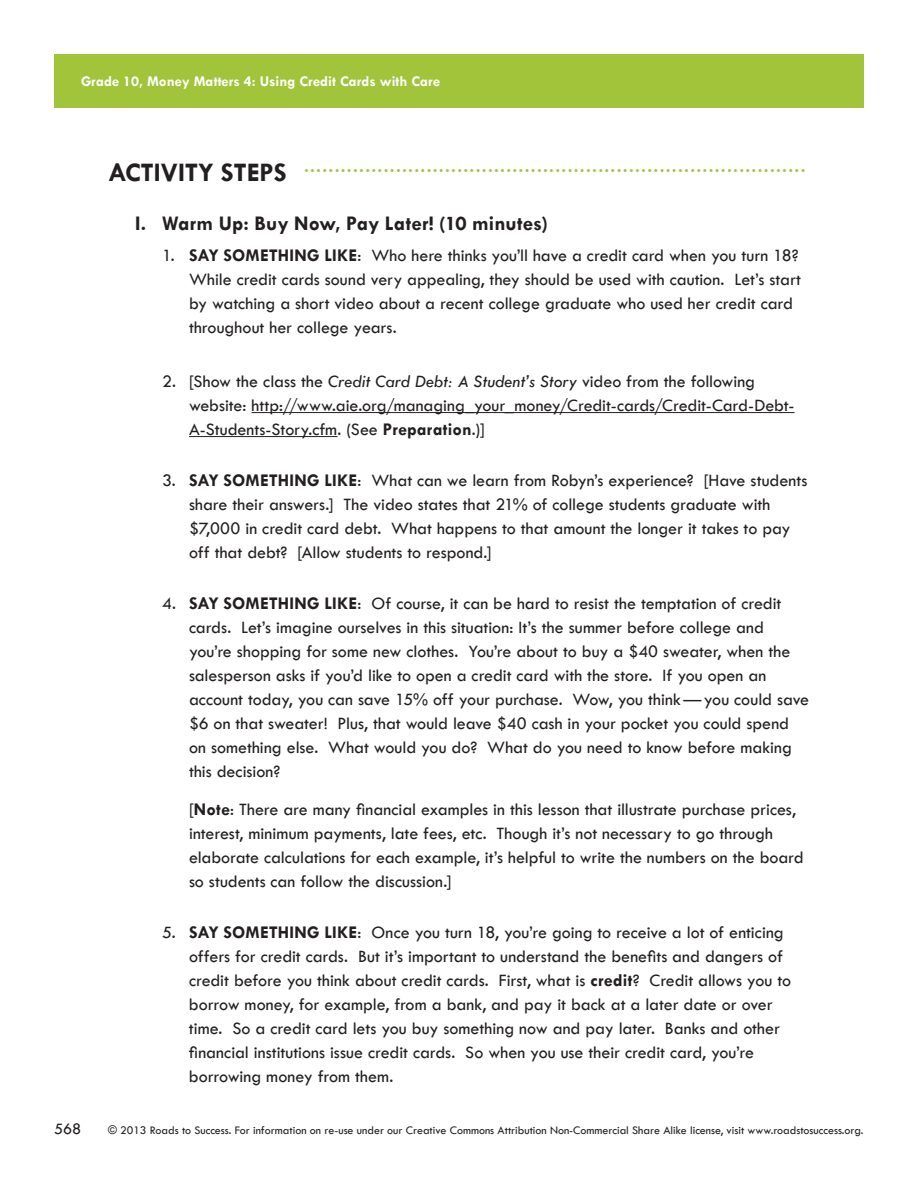
<style>
.page{position:relative;width:918px;height:1188px;background:#fff}
.page>*{position:absolute;margin:0;border:0;box-sizing:border-box;transform-origin:0 0}
.A_NumberListRoman{font:700 21px "Tw Cen";letter-spacing:.005em;color:#231f20}
.LO_Head1{font:700 18.75px "Tw Cen";color:#a1c43a}
.A_NumberList2{font:500 18px/24px "Tw Cen";letter-spacing:-.005em;color:#231f20}
.A_Text{font:500 18px/24px "Tw Cen";color:#231f20}
.A_NumberList1{font:500 18px/24px "Tw Cen";color:#231f20}
.Lesson_Front_Page_Te{font:500 16.5px "Tw Cen";color:#231f20}
.t1{font:700 15px "Tw Cen";color:#fff}
.t2{font:500 12px "Tw Cen";color:#231f20}
.s1{font-size:27px;color:#231f20}
.s2{font-weight:700}
.s3{font-style:italic}
</style>
<div class="page">
<hr style="left:252px;top:412px;width:543px;height:1px;background:#231f20">
<hr style="left:189px;top:436px;width:149px;height:1px;background:#231f20">
<div style="left:54px;top:54px;width:810px;height:54px;background:#a1c43a"></div>
<p class="t1" style="left:81px;top:72px;width:361px">Grade 10, Money Matters 4: Using Credit Cards with Care</p>
<p class="LO_Head1" style="left:108px;top:155px;width:699px"><span class="s1">ACTIVITY STEPS</span> ..................................................................................</p>
<p class="A_NumberListRoman" style="left:135px;top:211px;width:415px">I. Warm Up: Buy Now, Pay Later! (10 minutes)</p>
<p class="A_NumberList1" style="left:189px;top:243px;width:614px;text-indent:-27px">1. <span class="s2">SAY SOMETHING LIKE</span>: Who here thinks you’ll have a credit card when you turn 18?<br>While credit cards sound very appealing, they should be used with caution. Let’s start by watching a short video about a recent college graduate who used her credit card throughout her college years.</p>
<p class="A_NumberList2" style="left:189px;top:369px;width:607px;text-indent:-27px">2. [Show the class the <span class="s3">Credit Card Debt: A Student’s Story</span> video from the following website: http://www.aie.org/managing_your_money/Credit-cards/Credit-Card-Debt-<br>A-Students-Story.cfm. (See <span class="s2">Preparation</span>.)]</p>
<p class="A_NumberList2" style="left:189px;top:468px;width:620px;text-indent:-27px">3. <span class="s2">SAY SOMETHING LIKE</span>: What can we learn from Robyn’s experience? [Have students share their answers.] The video states that 21% of college students graduate with $7,000 in credit card debt. What happens to that amount the longer it takes to pay off that debt? [Allow students to respond.]</p>
<p class="A_NumberList2" style="left:189px;top:591px;width:622px;text-indent:-27px">4. <span class="s2">SAY SOMETHING LIKE</span>: Of course, it can be hard to resist the temptation of credit cards. Let’s imagine ourselves in this situation: It’s the summer before college and you’re shopping for some new clothes. You’re about to buy a $40 sweater, when the salesperson asks if you’d like to open a credit card with the store. If you open an account today, you can save 15% off your purchase. Wow, you think — you could save $6 on that sweater! Plus, that would leave $40 cash in your pocket you could spend on something else. What would you do? What do you need to know before making this decision?</p>
<p class="A_Text" style="left:189px;top:797px;width:616px">[<span class="s2">Note</span>: There are many financial examples in this lesson that illustrate purchase prices, interest, minimum payments, late fees, etc. Though it’s not necessary to go through elaborate calculations for each example, it’s helpful to write the numbers on the board so students can follow the discussion.]</p>
<p class="A_NumberList2" style="left:189px;top:920px;width:604px;text-indent:-27px">5. <span class="s2">SAY SOMETHING LIKE</span>: Once you turn 18, you’re going to receive a lot of enticing offers for credit cards. But it’s important to understand the benefits and dangers of credit before you think about credit cards. First, what is <span class="s2">credit</span>? Credit allows you to borrow money, for example, from a bank, and pay it back at a later date or over time. So a credit card lets you buy something now and pay later. Banks and other financial institutions issue credit cards. So when you use their credit card, you’re borrowing money from them.</p>
<p class="Lesson_Front_Page_Te" style="left:54px;top:1119px;width:29px">568</p>
<p class="t2" style="left:108px;top:1123px;width:757px">© 2013 Roads to Success. For information on re-use under our Creative Commons Attribution Non-Commercial Share Alike license, visit www.roadstosuccess.org.</p>
</div>
